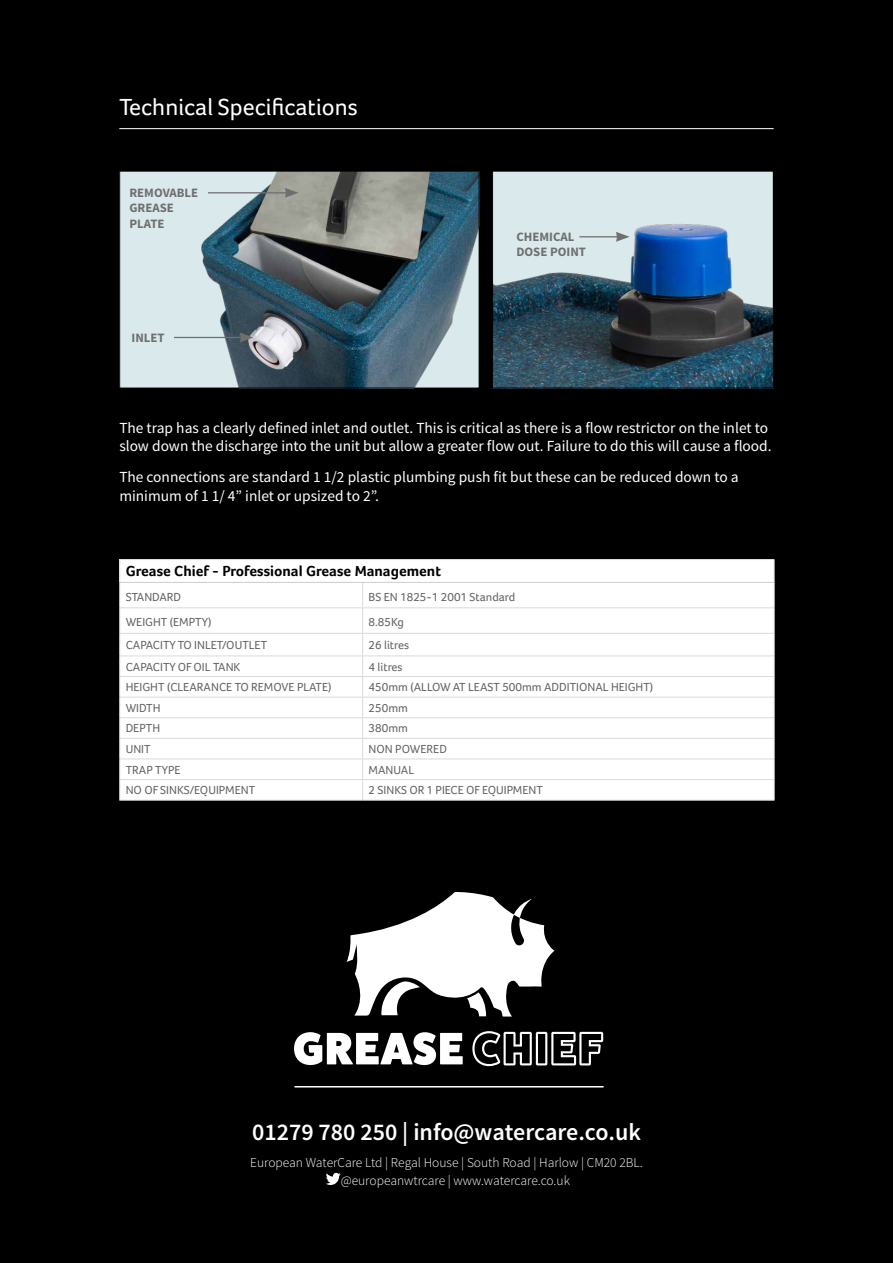
<style>
.page{position:relative;width:893px;height:1263px;background:#000}
.page>*{position:absolute;margin:0;border:0;box-sizing:border-box;transform-origin:0 0}
.t1{font:600 24px "Source Sans Pro";color:#fff}
.t2{font:24px "Foco";color:#fff}
.t3{font:15.45px/18.5px "Source Sans Pro";color:#fff}
.t4{font:700 15px "Foco";color:#000}
.t5{font:300 13.5px/18px "Source Sans Pro";color:#fff}
.t6{font:700 12.75px/15.5px "Source Sans Pro";color:#706f6f}
.t7{font:12px "Foco";color:#646363}
</style>
<div class="page">
<hr style="left:294px;top:1086px;width:310px;height:1px;background:#fff">
<svg style="left:326px;top:1173px;width:15px;height:12px"></svg>
<hr style="left:119px;top:128px;width:655px;height:1px;background:#fff">
<svg style="left:294px;top:1032px;width:169px;height:33px"></svg>
<svg style="left:472px;top:1031px;width:131px;height:35px"></svg>
<svg style="left:347px;top:892px;width:207px;height:124px"></svg>
<div style="left:120px;top:559px;width:654px;height:23px;background:#fff"></div>
<div style="left:120px;top:583px;width:654px;height:217px;background:#fff"></div>
<hr style="left:120px;top:559px;width:243px;height:1px;background:#dadada">
<hr style="left:363px;top:559px;width:411px;height:1px;background:#dadada">
<hr style="left:119px;top:582px;width:244px;height:1px;background:#dadada">
<hr style="left:363px;top:582px;width:411px;height:1px;background:#dadada">
<hr style="left:119px;top:607px;width:244px;height:1px;background:#dadada">
<hr style="left:363px;top:607px;width:411px;height:1px;background:#dadada">
<hr style="left:119px;top:633px;width:244px;height:1px;background:#dadada">
<hr style="left:363px;top:633px;width:411px;height:1px;background:#dadada">
<hr style="left:119px;top:655px;width:244px;height:1px;background:#dadada">
<hr style="left:363px;top:655px;width:411px;height:1px;background:#dadada">
<hr style="left:119px;top:676px;width:244px;height:1px;background:#dadada">
<hr style="left:363px;top:676px;width:411px;height:1px;background:#dadada">
<hr style="left:119px;top:697px;width:244px;height:1px;background:#dadada">
<hr style="left:363px;top:697px;width:411px;height:1px;background:#dadada">
<hr style="left:119px;top:717px;width:244px;height:1px;background:#dadada">
<hr style="left:363px;top:717px;width:411px;height:1px;background:#dadada">
<hr style="left:119px;top:738px;width:244px;height:1px;background:#dadada">
<hr style="left:363px;top:738px;width:411px;height:1px;background:#dadada">
<hr style="left:119px;top:758px;width:244px;height:1px;background:#dadada">
<hr style="left:363px;top:758px;width:411px;height:1px;background:#dadada">
<hr style="left:119px;top:779px;width:244px;height:1px;background:#dadada">
<svg style="left:119px;top:560px;width:1px;height:240px"></svg>
<hr style="left:363px;top:779px;width:411px;height:1px;background:#dadada">
<svg style="left:362px;top:583px;width:1px;height:217px"></svg>
<svg style="left:774px;top:560px;width:1px;height:240px"></svg>
<hr style="left:119px;top:800px;width:244px;height:1px;background:#dadada">
<hr style="left:363px;top:800px;width:411px;height:1px;background:#dadada">
<div style="left:120px;top:171px;width:359px;height:217px;background:#daeaec"></div>
<img style="left:174px;top:173px;width:303px;height:213px">
<div style="left:119px;top:171px;width:360px;height:217px;border:1px solid #000"></div>
<img style="left:494px;top:173px;width:278px;height:213px">
<div style="left:492px;top:171px;width:282px;height:217px;border:1px solid #000"></div>
<hr style="left:208px;top:192px;width:79px;height:1px;background:#706f6f">
<svg style="left:285px;top:188px;width:14px;height:10px"></svg>
<hr style="left:174px;top:337px;width:68px;height:1px;background:#706f6f">
<svg style="left:240px;top:332px;width:13px;height:10px"></svg>
<hr style="left:579px;top:236px;width:39px;height:1px;background:#706f6f">
<svg style="left:616px;top:232px;width:14px;height:10px"></svg>
<h1 class="t2" style="left:119px;top:93px;width:240px">Technical Specifications</h1>
<p class="t6" style="left:129px;top:185px;width:70px">REMOVABLE<br>GREASE<br>PLATE</p>
<p class="t6" style="left:132px;top:331px;width:35px">INLET</p>
<p class="t6" style="left:516px;top:229px;width:71px">CHEMICAL<br>DOSE POINT</p>
<p class="t3" style="left:119px;top:418px;width:654px">The trap has a clearly defined inlet and outlet. This is critical as there is a flow restrictor on the inlet to slow down the discharge into the unit but allow a greater flow out. Failure to do this will cause a flood.</p>
<p class="t3" style="left:119px;top:468px;width:621px">The connections are standard 1 1/2 plastic plumbing push fit but these can be reduced down to a minimum of 1 1/ 4” inlet or upsized to 2”.</p>
<p class="t4" style="left:126px;top:562px;width:317px">Grease Chief - Professional Grease Management</p>
<p class="t7" style="left:126px;top:590px;width:57px">STANDARD</p>
<p class="t7" style="left:369px;top:590px;width:148px">BS EN 1825-1 2001 Standard</p>
<p class="t7" style="left:126px;top:615px;width:87px">WEIGHT (EMPTY)</p>
<p class="t7" style="left:369px;top:615px;width:37px">8.85Kg</p>
<p class="t7" style="left:126px;top:638px;width:143px">CAPACITY TO INLET/OUTLET</p>
<p class="t7" style="left:369px;top:638px;width:42px">26 litres</p>
<p class="t7" style="left:126px;top:659px;width:116px">CAPACITY OF OIL TANK</p>
<p class="t7" style="left:369px;top:659px;width:35px">4 litres</p>
<p class="t7" style="left:126px;top:680px;width:207px">HEIGHT (CLEARANCE TO REMOVE PLATE)</p>
<p class="t7" style="left:369px;top:680px;width:286px">450mm (ALLOW AT LEAST 500mm ADDITIONAL HEIGHT)</p>
<p class="t7" style="left:126px;top:701px;width:36px">WIDTH</p>
<p class="t7" style="left:369px;top:701px;width:41px">250mm</p>
<p class="t7" style="left:126px;top:721px;width:36px">DEPTH</p>
<p class="t7" style="left:369px;top:721px;width:41px">380mm</p>
<p class="t7" style="left:126px;top:742px;width:26px">UNIT</p>
<p class="t7" style="left:369px;top:742px;width:80px">NON POWERED</p>
<p class="t7" style="left:126px;top:762px;width:56px">TRAP TYPE</p>
<p class="t7" style="left:369px;top:762px;width:47px">MANUAL</p>
<p class="t7" style="left:126px;top:783px;width:131px">NO OF SINKS/EQUIPMENT</p>
<p class="t7" style="left:369px;top:783px;width:176px">2 SINKS OR 1 PIECE OF EQUIPMENT</p>
<h1 class="t1" style="left:252px;top:1117px;width:390px">01279 780 250 | info@watercare.co.uk</h1>
<p class="t5" style="left:341px;top:1153px;width:304px;text-indent:-90px">European WaterCare Ltd | Regal House | South Road | Harlow | CM20 2BL. @europeanwtrcare | www.watercare.co.uk</p>
</div>
